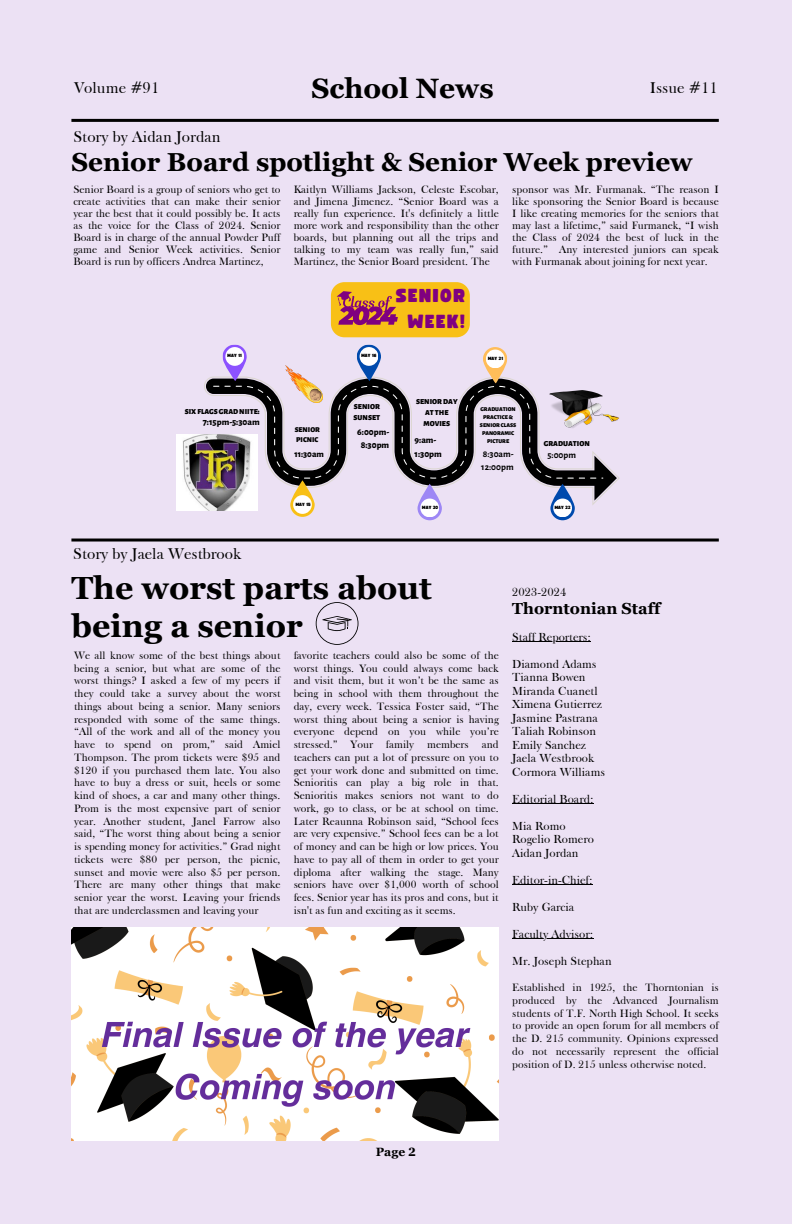
<style>
.page{position:relative;width:792px;height:1224px;background:#ece1f4}
.page>*{position:absolute;margin:0;border:0;box-sizing:border-box;transform-origin:0 0}
.t1{font:700 32px/37.5px "Georgia Pro";color:#000}
.t2{font:700 28px "Georgia Pro";color:#000}
.t3{font:700 26px "Georgia Pro";color:#000}
.t4{font:18.6px/26px "Funtastic";letter-spacing:.085em;color:#800080;text-align:right}
.t5{font:16px "Frys Baskerville BT";color:#000}
.t6{font:700 16px "Georgia Pro";color:#000}
.t7{font:12px "Frys Baskerville BT";color:#000}
.t8{font:700 12px "Georgia Pro";color:#000}
.t9{font:11px/12.8px "Frys Baskerville BT";color:#000;text-align:justify}
.t10{font:800 9.4px/13.2px "Alegreya Sans";color:#000;text-align:center}
.t11{font:700 9.4px/13.2px "Alegreya Sans";color:#000}
.t12{font:800 9.2px "Alegreya Sans";color:#000}
.t13{font:900 7.7px/10.7px "Alegreya Sans";color:#000}
.t14{font:900 7.4px/10.3px "Alegreya Sans";color:#000}
.t15{font:900 5.9px/8.1px "Alegreya Sans";color:#000;text-align:center}
.t16{font:4.5px "Funtastic";color:#000}
</style>
<div class="page">
<hr style="left:71px;top:539px;width:648px;height:3px;background:#000">
<hr style="left:71px;top:119px;width:648px;height:3px;background:#000">
<img style="left:71px;top:928px;width:428px;height:212px">
<svg style="left:316px;top:602px;width:42px;height:43px"></svg>
<hr style="left:512px;top:642px;width:79px;height:1px;background:#000">
<hr style="left:512px;top:804px;width:82px;height:1px;background:#000">
<hr style="left:512px;top:885px;width:81px;height:1px;background:#000">
<hr style="left:512px;top:939px;width:81px;height:1px;background:#000">
<div style="left:331px;top:282px;width:139px;height:55px;background:#f8c016;border-radius:14px"></div>
<svg style="left:337px;top:291px;width:61px;height:34px"></svg>
<svg style="left:213px;top:344px;width:404px;height:176px"></svg>
<div style="left:553px;top:499px;width:19px;height:18px;background:#fff;border-radius:50%"></div>
<img style="left:177px;top:435px;width:81px;height:76px">
<h2 class="t5" style="left:74px;top:78px;width:87px">Volume #91</h2>
<h3 class="t2" style="left:311px;top:72px;width:184px">School News</h3>
<h2 class="t5" style="left:650px;top:78px;width:70px">Issue #11</h2>
<p class="t5" style="left:73px;top:127px;width:149px">Story by Aidan Jordan</p>
<p class="t3" style="left:71px;top:147px;width:623px">Senior Board spotlight &amp; Senior Week preview</p>
<h3 class="t9" style="left:73px;top:183px;width:209px;line-height:12px">Senior Board is a group of seniors who get to create activities that can make their senior year the best that it could possibly be. It acts as the voice for the Class of 2024. Senior Board is in charge of the annual Powder Puff game and Senior Week activities. Senior Board is run by officers Andrea Martinez,</h3>
<p class="t16" style="left:228px;top:354px;width:16px">MAY 11</p>
<p class="t9" style="left:294px;top:183px;width:207px;line-height:12px">Kaitlyn Williams Jackson, Celeste Escobar, and Jimena Jimenez. “Senior Board was a really fun experience. It's definitely a little more work and responsibility than the other boards, but planning out all the trips and talking to my team was really fun,” said Martinez, the Senior Board president. The</p>
<h3 class="t4" style="left:396px;top:283px;width:71px">SENIOR<br>WEEK!</h3>
<p class="t9" style="left:512px;top:183px;width:208px;line-height:12px">sponsor was Mr. Furmanak. “The reason I like sponsoring the Senior Board is because I like creating memories for the seniors that may last a lifetime,” said Furmanek, “I wish the Class of 2024 the best of luck in the future.” Any interested juniors can speak with Furmanak about joining for next year.</p>
<p class="t16" style="left:361px;top:354px;width:17px">MAY 16</p>
<p class="t16" style="left:488px;top:356px;width:17px">MAY 21</p>
<p class="t13" style="left:185px;top:406px;width:76px">SIXFLAGSGRADNIITE:</p>
<p class="t13" style="left:354px;top:401px;width:28px">SENIOR<br>SUNSET</p>
<p class="t13" style="left:416px;top:397px;width:43px;text-align:center">SENIORDAY<br>AT THE<br>MOVIES</p>
<p class="t15" style="left:480px;top:405px;width:38px">GRADUATION<br>PRACTICE&amp;<br>SENIORCLASS<br>PANORAMIC<br>PICTURE</p>
<p class="t10" style="left:203px;top:416px;width:58px">7:15pm-5:30am</p>
<p class="t14" style="left:295px;top:425px;width:27px">SENIOR<br>PICNIC</p>
<p class="t12" style="left:294px;top:449px;width:31px">11:30am</p>
<p class="t10" style="left:357px;top:425px;width:33px">6:00pm-<br>8:30pm</p>
<p class="t10" style="left:415px;top:434px;width:29px;text-align:left">9:am-<br>1:30pm</p>
<p class="t11" style="left:481px;top:448px;width:34px">8:30am-<br>12:00pm</p>
<p class="t5" style="left:73px;top:544px;width:170px">Story by Jaela Westbrook</p>
<p class="t16" style="left:296px;top:502px;width:17px">MAY 15</p>
<p class="t16" style="left:422px;top:506px;width:18px">MAY 20</p>
<p class="t13" style="left:544px;top:439px;width:47px">GRADUATION</p>
<p class="t11" style="left:547px;top:449px;width:30px">5:00pm</p>
<p class="t16" style="left:555px;top:506px;width:17px">MAY 22</p>
<p class="t1" style="left:71px;top:569px;width:362px">The worst parts about being a senior</p>
<p class="t9" style="left:74px;top:648px;width:208px">We all know some of the best things about being a senior, but what are some of the worst things? I asked a few of my peers if they could take a survey about the worst things about being a senior. Many seniors responded with some of the same things. “All of the work and all of the money you have to spend on prom,” said Amiel Thompson. The prom tickets were $95 and $120 if you purchased them late. You also have to buy a dress or suit, heels or some kind of shoes, a car and many other things.<br>Prom is the most expensive part of senior year. Another student, Janel Farrow also said, “The worst thing about being a senior is spending money for activities.” Grad night tickets were $80 per person, the picnic, sunset and movie were also $5 per person.<br>There are many other things that make senior year the worst. Leaving your friends that are underclassmen and leaving your</p>
<p class="t9" style="left:294px;top:648px;width:207px">favorite teachers could also be some of the worst things. You could always come back and visit them, but it won’t be the same as being in school with them throughout the day, every week. Tessica Foster said, “The worst thing about being a senior is having everyone depend on you while you’re stressed.” Your family members and teachers can put a lot of pressure on you to get your work done and submitted on time.<br>Senioritis can play a big role in that.<br>Senioritis makes seniors not want to do work, go to class, or be at school on time.<br>Later Reaunna Robinson said, “School fees are very expensive.” School fees can be a lot of money and can be high or low prices. You have to pay all of them in order to get your diploma after walking the stage. Many seniors have over $1,000 worth of school fees. Senior year has its pros and cons, but it isn't as fun and exciting as it seems.</p>
<p class="t7" style="left:512px;top:584px;width:56px">2023-2024</p>
<p class="t6" style="left:512px;top:599px;width:150px">Thorntonian Staff</p>
<p class="t7" style="left:512px;top:629px;width:80px">Staff Reporters:</p>
<p class="t7" style="left:512px;top:656px;width:86px">Diamond Adams</p>
<p class="t7" style="left:512px;top:670px;width:75px">Tianna Bowen</p>
<h3 class="t7" style="left:512px;top:683px;width:87px">Miranda Cuanetl</h3>
<h1 class="t7" style="left:512px;top:697px;width:91px">Ximena Gutierrez</h1>
<p class="t7" style="left:512px;top:710px;width:87px">Jasmine Pastrana</p>
<p class="t7" style="left:512px;top:724px;width:85px">Taliah Robinson</p>
<p class="t7" style="left:512px;top:737px;width:76px">Emily Sanchez</p>
<p class="t7" style="left:512px;top:751px;width:83px">Jaela Westbrook</p>
<h3 class="t7" style="left:512px;top:764px;width:94px">Cormora Williams</h3>
<p class="t7" style="left:512px;top:791px;width:83px">Editorial Board:</p>
<p class="t7" style="left:512px;top:818px;width:55px">Mia Romo</p>
<p class="t7" style="left:512px;top:832px;width:83px">Rogelio Romero</p>
<p class="t7" style="left:512px;top:845px;width:68px">Aidan Jordan</p>
<p class="t7" style="left:512px;top:872px;width:82px">Editor-in-Chief:</p>
<p class="t7" style="left:512px;top:899px;width:64px">Ruby Garcia</p>
<p class="t7" style="left:512px;top:926px;width:83px">Faculty Advisor:</p>
<p class="t7" style="left:512px;top:953px;width:101px">Mr. Joseph Stephan</p>
<p class="t9" style="left:512px;top:981px;width:208px">Established in 1925, the Thorntonian is produced by the Advanced Journalism students of T.F. North High School. It seeks to provide an open forum for all members of the D. 215 community. Opinions expressed do not necessarily represent the official position of D. 215 unless otherwise noted.</p>
<p class="t8" style="left:376px;top:1145px;width:42px">Page 2</p>
</div>
